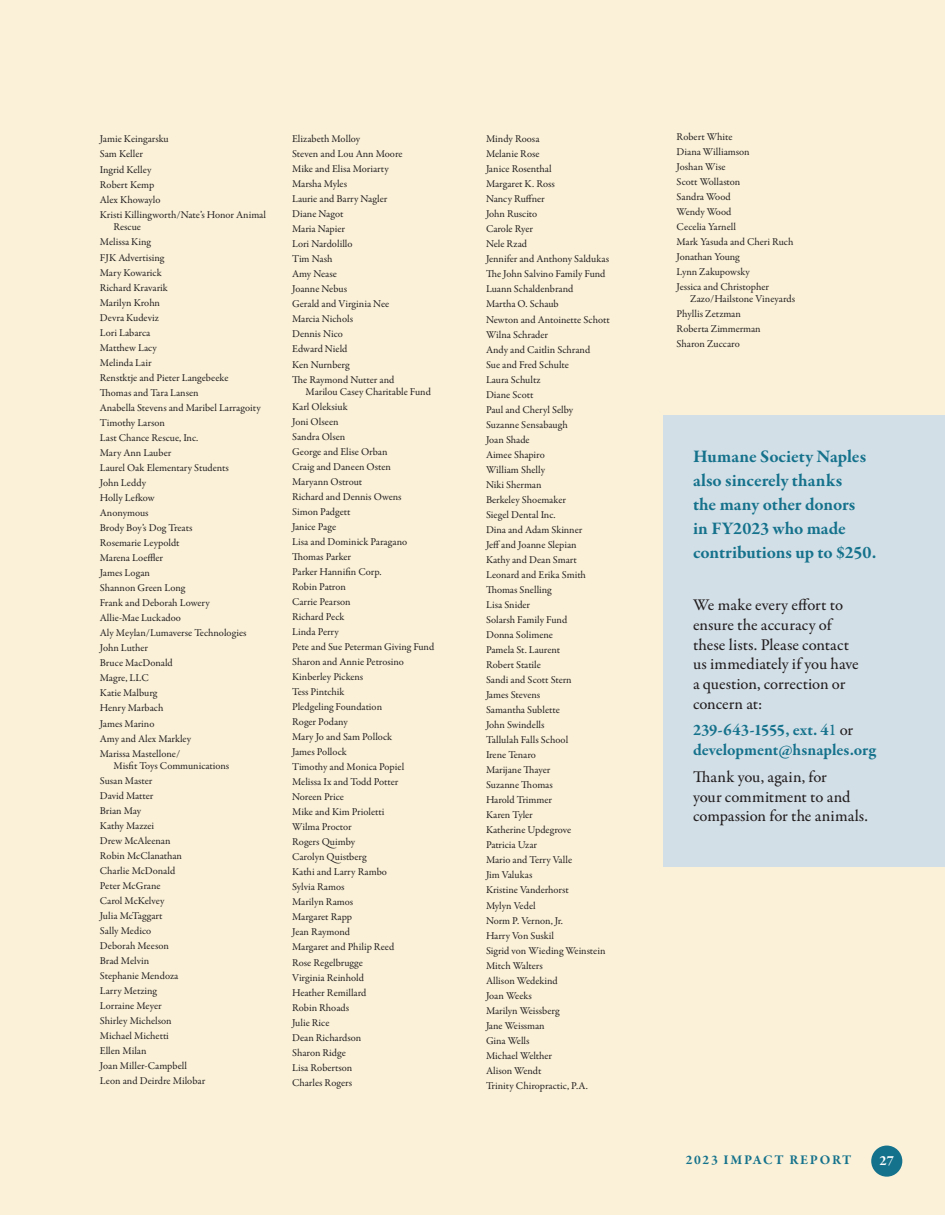
<style>
.page{position:relative;width:945px;height:1215px;background:#faf1d8}
.page>*{position:absolute;margin:0;border:0;box-sizing:border-box;transform-origin:0 0}
.t1{font:700 18px/24px "Garamond Premr Pro";letter-spacing:-.005em;color:#15728c}
.t2{font:500 16.5px/19.8px "Garamond Premr Pro";color:#231f20}
.t3{font:700 16.5px/19.8px "Garamond Premr Pro";color:#15728c}
.t4{font:700 14.4px "Garamond Premr Pro";color:#fff}
.t5{font:700 13.5px "Garamond Premr Pro";letter-spacing:.12em;color:#15728c}
.t6{font:10.5px/15px "Garamond Premr Pro";color:#231f20}
.s1{font-weight:500}
.s2{font-weight:500;color:#231f20}
</style>
<div class="page">
<div style="left:664px;top:415px;width:281px;height:452px;background:#d3dfe7"></div>
<div style="left:871px;top:1146px;width:31px;height:31px;background:#15728c;border-radius:50%"></div>
<p class="t6" style="left:100px;top:131px;width:168px">Jamie Keingarsku<br>Sam Keller<br>Ingrid Kelley<br>Robert Kemp<br>Alex Khowaylo<br>Kristi Killingworth/Nate’s Honor Animal</p>
<p class="t6" style="left:100px;top:220px;width:162px;text-indent:14px">Rescue<br>Melissa King<br>FJK Advertising<br>Mary Kowarick<br>Richard Kravarik<br>Marilyn Krohn<br>Devra Kudeviz<br>Lori Labarca<br>Matthew Lacy<br>Melinda Lair<br>Renstktje and Pieter Langebeeke<br>Thomas and Tara Lansen<br>Anabella Stevens and Maribel Larragoity<br>Timothy Larson<br>Last Chance Rescue, Inc.<br>Mary Ann Lauber<br>Laurel Oak Elementary Students<br>John Leddy<br>Holly Lefkow<br>Anonymous<br>Brody Boy’s Dog Treats<br>Rosemarie Leypoldt<br>Marena Loeffler<br>James Logan<br>Shannon Green Long<br>Frank and Deborah Lowery<br>Allie-Mae Luckadoo<br>Aly Meylan/Lumaverse Technologies<br>John Luther<br>Bruce MacDonald<br>Magre, LLC<br>Katie Malburg<br>Henry Marbach<br>James Marino<br>Amy and Alex Markley<br>Marissa Mastellone/</p>
<p class="t6" style="left:100px;top:758px;width:131px;text-indent:14px">Misfit Toys Communications<br>Susan Master<br>David Matter<br>Brian May<br>Kathy Mazzei<br>Drew McAleenan<br>Robin McClanathan<br>Charlie McDonald<br>Peter McGrane<br>Carol McKelvey<br>Julia McTaggart<br>Sally Medico<br>Deborah Meeson<br>Brad Melvin<br>Stephanie Mendoza<br>Larry Metzing<br>Lorraine Meyer<br>Shirley Michelson<br>Michael Michetti<br>Ellen Milan<br>Joan Miller-Campbell<br>Leon and Deirdre Milobar</p>
<p class="t6" style="left:292px;top:132px;width:112px">Elizabeth Molloy<br>Steven and Lou Ann Moore<br>Mike and Elisa Moriarty<br>Marsha Myles<br>Laurie and Barry Nagler<br>Diane Nagot<br>Maria Napier<br>Lori Nardolillo<br>Tim Nash<br>Amy Nease<br>Joanne Nebus<br>Gerald and Virginia Nee<br>Marcia Nichols<br>Dennis Nico<br>Edward Nield<br>Ken Nurnberg<br>The Raymond Nutter and</p>
<p class="t6" style="left:292px;top:384px;width:144px;text-indent:14px">Marilou Casey Charitable Fund<br>Karl Oleksiuk<br>Joni Olseen<br>Sandra Olsen<br>George and Elise Orban<br>Craig and Daneen Osten<br>Maryann Ostrout<br>Richard and Dennis Owens<br>Simon Padgett<br>Janice Page<br>Lisa and Dominick Paragano<br>Thomas Parker<br>Parker Hannifin Corp.<br>Robin Patron<br>Carrie Pearson<br>Richard Peck<br>Linda Perry<br>Pete and Sue Peterman Giving Fund<br>Sharon and Annie Petrosino<br>Kinberley Pickens<br>Tess Pintchik<br>Pledgeling Foundation<br>Roger Podany<br>Mary Jo and Sam Pollock<br>James Pollock<br>Timothy and Monica Popiel<br>Melissa Ix and Todd Potter<br>Noreen Price<br>Mike and Kim Prioletti<br>Wilma Proctor<br>Rogers Quimby<br>Carolyn Quistberg<br>Kathi and Larry Rambo<br>Sylvia Ramos<br>Marilyn Ramos<br>Margaret Rapp<br>Jean Raymond<br>Margaret and Philip Reed<br>Rose Regelbrugge<br>Virginia Reinhold<br>Heather Remillard<br>Robin Rhoads<br>Julie Rice<br>Dean Richardson<br>Sharon Ridge<br>Lisa Robertson<br>Charles Rogers</p>
<p class="t6" style="left:486px;top:132px;width:125px">Mindy Roosa<br>Melanie Rose<br>Janice Rosenthal<br>Margaret K. Ross<br>Nancy Ruffner<br>John Ruscito<br>Carole Ryer<br>Nele Rzad<br>Jennifer and Anthony Saldukas<br>The John Salvino Family Fund<br>Luann Schaldenbrand<br>Martha O. Schaub<br>Newton and Antoinette Schott<br>Wilna Schrader<br>Andy and Caitlin Schrand<br>Sue and Fred Schulte<br>Laura Schultz<br>Diane Scott<br>Paul and Cheryl Selby<br>Suzanne Sensabaugh<br>Joan Shade<br>Aimee Shapiro<br>William Shelly<br>Niki Sherman<br>Berkeley Shoemaker<br>Siegel Dental Inc.<br>Dina and Adam Skinner<br>Jeff and Joanne Slepian<br>Kathy and Dean Smart<br>Leonard and Erika Smith<br>Thomas Snelling<br>Lisa Snider<br>Solarsh Family Fund<br>Donna Solimene<br>Pamela St. Laurent<br>Robert Statile<br>Sandi and Scott Stern<br>James Stevens<br>Samantha Sublette<br>John Swindells<br>Tallulah Falls School<br>Irene Tenaro<br>Marijane Thayer<br>Suzanne Thomas<br>Harold Trimmer<br>Karen Tyler<br>Katherine Updegrove<br>Patricia Uzar<br>Mario and Terry Valle<br>Jim Valukas<br>Kristine Vanderhorst<br>Mylyn Vedel<br>Norm P. Vernon, Jr.<br>Harry Von Suskil<br>Sigrid von Wieding Weinstein<br>Mitch Walters<br>Allison Wedekind<br>Joan Weeks<br>Marilyn Weissberg<br>Jane Weissman<br>Gina Wells<br>Michael Welther<br>Alison Wendt<br>Trinity Chiropractic, P.A.</p>
<p class="t6" style="left:677px;top:130px;width:118px">Robert White<br>Diana Williamson<br>Joshan Wise<br>Scott Wollaston<br>Sandra Wood<br>Wendy Wood<br>Cecelia Yarnell<br>Mark Yasuda and Cheri Ruch<br>Jonathan Young<br>Lynn Zakupowsky<br>Jessica and Christopher</p>
<p class="t6" style="left:677px;top:292px;width:120px;text-indent:14px">Zazo/Hailstone Vineyards<br>Phyllis Zetzman<br>Roberta Zimmerman<br>Sharon Zuccaro</p>
<h1 class="t1" style="left:693px;top:444px;width:185px">Humane Society Naples also sincerely thanks<br>the many other donors<br>in FY2023 who made contributions up to $250.</h1>
<h2 class="t2" style="left:693px;top:595px;width:167px">We make every effort to ensure the accuracy of these lists. Please contact us immediately if you have a question, correction or concern at:</h2>
<h2 class="t3" style="left:693px;top:721px;width:185px">239-643-1555, ext. 4<span class="s1">1</span> <span class="s2">or </span>development@hsnaples.org</h2>
<h2 class="t2" style="left:693px;top:767px;width:177px">Thank you, again, for<br>your commitment to and compassion for the animals.</h2>
<p class="t5" style="left:686px;top:1151px;width:167px">2023 IMPACT REPORT</p>
<h3 class="t4" style="left:879px;top:1152px;width:16px">27</h3>
</div>
